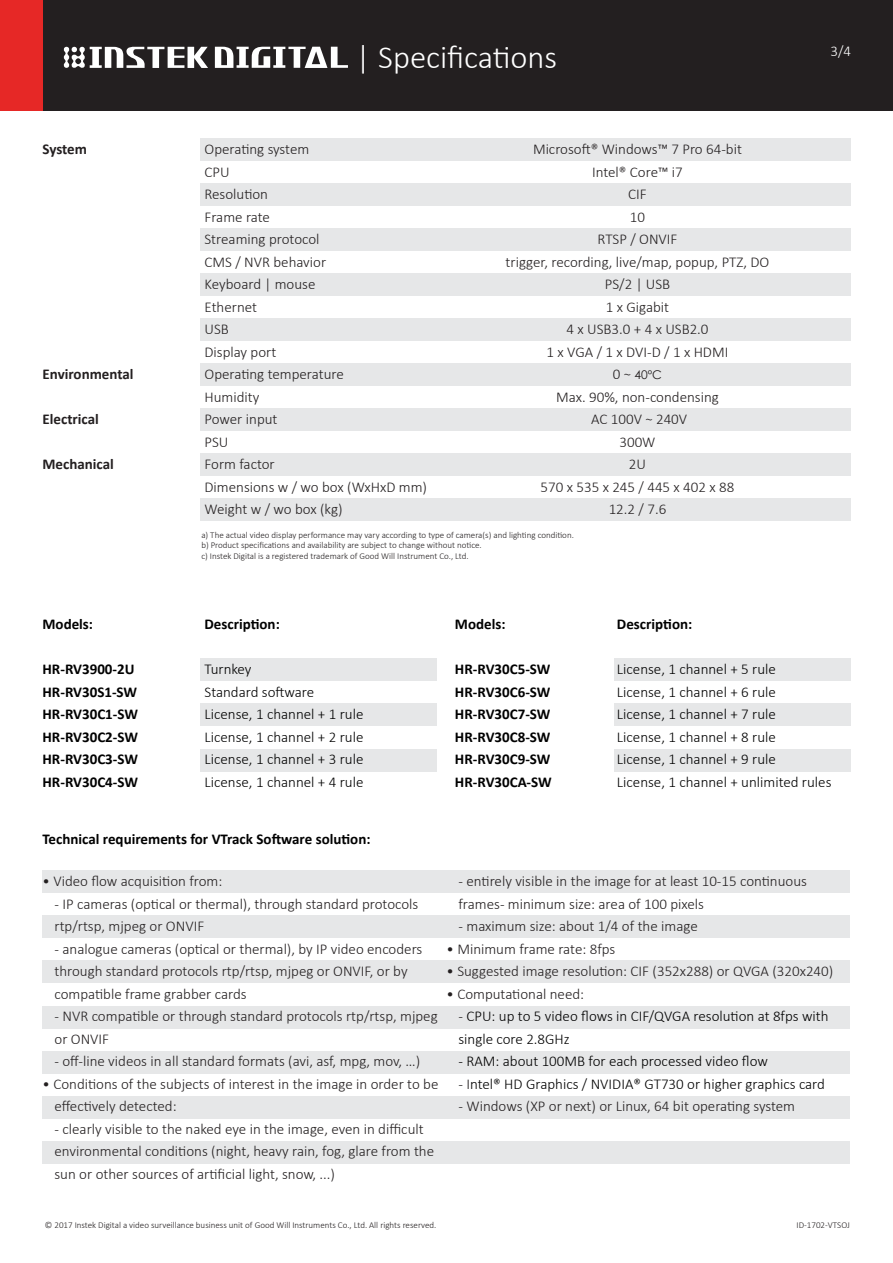
<style>
.page{position:relative;width:893px;height:1263px;background:#fff}
.page>*{position:absolute;margin:0;border:0;box-sizing:border-box;transform-origin:0 0}
.t1{font:300 32.7px "Calibri";color:#fff}
.t2{font:300 15px/22.5px "Calibri";color:#231f20}
.t3{font:300 15px/22.5px "Calibri";color:#000}
.t4{font:700 15px "Calibri";color:#000}
.t5{font:700 15px "Calibri";color:#231f20}
.t6{font:300 15px "Calibri";color:#fff}
.t7{font:12px "Century Gothic";color:#231f20}
.t8{font:300 9px/10.5px "Calibri";color:#231f20}
.s1{font-family:"Calibri";font-weight:300;font-size:15px}
.s2{font-family:"Century Gothic";font-weight:400;font-size:12px}
.s3{color:#231f20}
</style>
<div class="page">
<div style="left:43px;top:1141px;width:807px;height:22px;background:#e6e7e8"></div>
<div style="left:43px;top:1096px;width:807px;height:22px;background:#e6e7e8"></div>
<div style="left:43px;top:1051px;width:807px;height:22px;background:#e6e7e8"></div>
<div style="left:43px;top:1006px;width:807px;height:22px;background:#e6e7e8"></div>
<div style="left:43px;top:961px;width:807px;height:22px;background:#e6e7e8"></div>
<div style="left:43px;top:915px;width:807px;height:23px;background:#e6e7e8"></div>
<div style="left:43px;top:870px;width:807px;height:23px;background:#e6e7e8"></div>
<div style="left:614px;top:749px;width:236px;height:22px;background:#e6e7e8"></div>
<div style="left:614px;top:704px;width:236px;height:22px;background:#e6e7e8"></div>
<div style="left:614px;top:658px;width:236px;height:23px;background:#e6e7e8"></div>
<div style="left:200px;top:499px;width:650px;height:22px;background:#e6e7e8"></div>
<div style="left:200px;top:454px;width:650px;height:22px;background:#e6e7e8"></div>
<div style="left:200px;top:409px;width:650px;height:22px;background:#e6e7e8"></div>
<div style="left:200px;top:364px;width:650px;height:22px;background:#e6e7e8"></div>
<div style="left:200px;top:319px;width:650px;height:22px;background:#e6e7e8"></div>
<div style="left:200px;top:274px;width:650px;height:22px;background:#e6e7e8"></div>
<div style="left:200px;top:229px;width:650px;height:22px;background:#e6e7e8"></div>
<div style="left:200px;top:184px;width:650px;height:22px;background:#e6e7e8"></div>
<div style="left:200px;top:139px;width:650px;height:22px;background:#e6e7e8"></div>
<div style="left:0;top:0;width:893px;height:110px;background:#231f20"></div>
<div style="left:0;top:0;width:43px;height:110px;background:#e62826"></div>
<svg style="left:64px;top:46px;width:144px;height:22px"></svg>
<svg style="left:215px;top:47px;width:133px;height:21px"></svg>
<div style="left:200px;top:749px;width:236px;height:22px;background:#e6e7e8"></div>
<div style="left:200px;top:704px;width:236px;height:22px;background:#e6e7e8"></div>
<div style="left:200px;top:658px;width:236px;height:23px;background:#e6e7e8"></div>
<h1 class="t1" style="left:356px;top:37px;width:203px">| Specifications</h1>
<p class="t6" style="left:830px;top:42px;width:22px">3/4</p>
<p class="t2" style="left:506px;top:138px;width:265px;text-align:center">Microsoft® Windows™ 7 Pro 64-bit<br>Intel® Core™ i7<br>CIF<br>10<br>RTSP / ONVIF<br>trigger, recording, live/map, popup, PTZ, DO<br>PS/2 | USB<br>1 x Gigabit<br>4 x USB3.0 + 4 x USB2.0<br>1 x VGA / 1 x DVI-D / 1 x HDMI</p>
<p class="t7" style="left:613px;top:366px;width:51px"><span class="s1">0</span> ~ 40ºC</p>
<p class="t2" style="left:541px;top:385px;width:195px;text-align:center">Max. 90%, non-condensing<br>AC 100V <span class="s2">~</span> 240V<br>300W<br>2U<br>570 x 535 x 245 / 445 x 402 x 88<br>12.2 / 7.6</p>
<p class="t8" style="left:201px;top:530px;width:374px">a) The actual video display performance may vary according to type of camera(s) and lighting condition. b) Product specifications and availability are subject to change without notice.<br>c) Instek Digital is a registered trademark of Good Will Instrument Co., Ltd.</p>
<p class="t5" style="left:43px;top:138px;width:46px">System</p>
<p class="t2" style="left:205px;top:138px;width:123px">Operating system<br>CPU<br>Resolution<br>Frame rate<br>Streaming protocol<br>CMS / NVR behavior<br>Keyboard | mouse<br>Ethernet<br>USB<br>Display port</p>
<p class="t5" style="left:43px;top:363px;width:93px">Environmental</p>
<p class="t2" style="left:205px;top:363px;width:141px">Operating temperature<br>Humidity</p>
<p class="t5" style="left:43px;top:408px;width:58px">Electrical</p>
<p class="t2" style="left:205px;top:408px;width:75px">Power input<br>PSU</p>
<p class="t5" style="left:43px;top:453px;width:73px">Mechanical</p>
<p class="t2" style="left:205px;top:453px;width:224px">Form factor<br>Dimensions w / wo box (WxHxD mm)<br>Weight w / wo box (kg)</p>
<p class="t4" style="left:43px;top:613px;width:52px">Models:</p>
<p class="t4" style="left:205px;top:613px;width:77px">Description:</p>
<p class="t4" style="left:43px;top:658px;width:94px">HR-RV3900-2U</p>
<p class="t3" style="left:205px;top:658px;width:49px">Turnkey</p>
<p class="t4" style="left:43px;top:681px;width:96px">HR-RV30S1-SW</p>
<p class="t3" style="left:205px;top:680px;width:111px">Standard software</p>
<p class="t4" style="left:43px;top:703px;width:97px">HR-RV30C1-SW</p>
<p class="t3" style="left:205px;top:703px;width:160px">License, 1 channel + 1 rule</p>
<p class="t4" style="left:43px;top:726px;width:97px">HR-RV30C2-SW</p>
<p class="t3" style="left:205px;top:725px;width:160px">License, 1 channel + 2 rule</p>
<p class="t4" style="left:43px;top:748px;width:97px">HR-RV30C3-SW</p>
<p class="t3" style="left:205px;top:748px;width:160px">License, 1 channel + 3 rule</p>
<p class="t4" style="left:43px;top:771px;width:97px">HR-RV30C4-SW</p>
<p class="t3" style="left:205px;top:770px;width:160px">License, 1 channel + 4 rule</p>
<p class="t4" style="left:455px;top:613px;width:52px">Models:</p>
<p class="t4" style="left:617px;top:613px;width:77px">Description:</p>
<p class="t4" style="left:455px;top:658px;width:97px">HR-RV30C5-SW</p>
<p class="t3" style="left:617px;top:658px;width:160px">License, 1 channel + 5 rule</p>
<p class="t4" style="left:455px;top:681px;width:97px">HR-RV30C6-SW</p>
<p class="t3" style="left:617px;top:680px;width:160px">License, 1 channel + 6 rule</p>
<p class="t4" style="left:455px;top:703px;width:97px">HR-RV30C7-SW</p>
<p class="t3" style="left:617px;top:703px;width:160px">License, 1 channel + 7 rule</p>
<p class="t4" style="left:455px;top:726px;width:97px">HR-RV30C8-SW</p>
<p class="t3" style="left:617px;top:725px;width:160px">License, 1 channel + 8 rule</p>
<p class="t4" style="left:455px;top:748px;width:97px">HR-RV30C9-SW</p>
<p class="t3" style="left:617px;top:748px;width:160px">License, 1 channel + 9 rule</p>
<p class="t4" style="left:455px;top:771px;width:98px">HR-RV30CA-SW</p>
<p class="t3" style="left:617px;top:770px;width:216px">License, 1 channel + unlimited rules</p>
<p class="t4" style="left:43px;top:829px;width:330px">Technical requirements for VTrack Software solution:</p>
<p class="t2" style="left:43px;top:870px;width:181px">• Video flow acquisition from:</p>
<p class="t2" style="left:55px;top:892px;width:365px">- IP cameras (optical or thermal), through standard protocols rtp/rtsp, mjpeg or ONVIF</p>
<p class="t2" style="left:55px;top:937px;width:369px">- analogue cameras (optical or thermal), by IP video encoders through standard protocols rtp/rtsp, mjpeg or ONVIF, or by compatible frame grabber cards</p>
<p class="t2" style="left:55px;top:1005px;width:385px">- NVR compatible or through standard protocols rtp/rtsp, mjpeg or ONVIF</p>
<p class="t2" style="left:55px;top:1050px;width:367px">- off-line videos in all standard formats (avi, asf, mpg, mov, …)</p>
<p class="t2" style="left:55px;top:1072px;width:385px;text-indent:-12px">• Conditions of the subjects of interest in the image in order to be effectively detected:</p>
<p class="t2" style="left:55px;top:1117px;width:381px">- clearly visible to the naked eye in the image, even in difficult environmental conditions (night, heavy rain, fog, glare from the sun or other sources of artificial light, snow, ...)</p>
<p class="t2" style="left:458px;top:870px;width:350px">- entirely visible in the image for at least 10-15 continuous frames- minimum size: area of 100 pixels</p>
<p class="t2" style="left:458px;top:915px;width:241px">- maximum size: about 1/4 of the image</p>
<p class="t2" style="left:446px;top:937px;width:170px">• Minimum frame rate: 8fps</p>
<p class="t2" style="left:446px;top:960px;width:388px">• Suggested image resolution: CIF (352x288) or QVGA (320x240)</p>
<p class="t2" style="left:446px;top:982px;width:139px">• Computational need:</p>
<p class="t3" style="left:458px;top:1005px;width:372px"><span class="s3">-</span> CPU: up to 5 video flows in CIF/QVGA resolution at 8fps with single core 2.8GHz</p>
<p class="t3" style="left:458px;top:1050px;width:311px">- RAM: about 100MB for each processed video flow</p>
<p class="t3" style="left:458px;top:1072px;width:368px"><span class="s3">- I</span>ntel® HD Graphics / NVIDIA® GT730 or higher graphics card</p>
<p class="t2" style="left:458px;top:1095px;width:338px">- Windows (XP or next) or Linux, 64 bit operating system</p>
<p class="t8" style="left:45px;top:1220px;width:393px">© 2017 Instek Digital a video surveillance business unit of Good Will Instruments Co., Ltd. All rights reserved.</p>
<p class="t8" style="left:796px;top:1220px;width:55px">ID-1702-VTSOJ</p>
</div>
